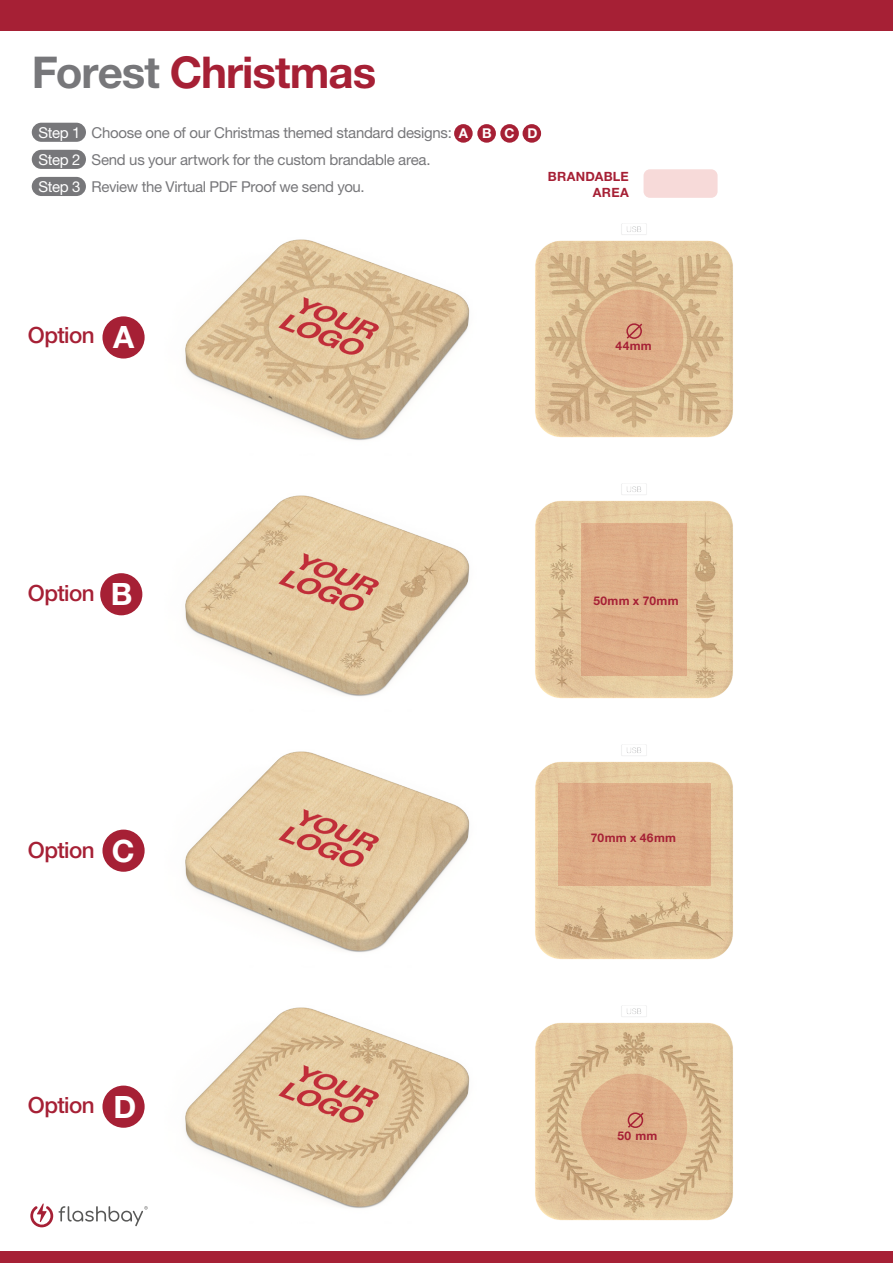
<style>
.page{position:relative;width:893px;height:1263px;background:#fff}
.page>*{position:absolute;margin:0;border:0;box-sizing:border-box;transform-origin:0 0}
.t1{font:700 43.8px "Helvetica Neue LT Pro";letter-spacing:-.025em;color:#a62035}
.t2{font:700 30.75px "Helvetica Neue LT Pro";color:#fff}
.t3{font:500 22.35px "Helvetica Neue LT Pro";letter-spacing:-.025em;color:#a62035}
.t4{font:15px/27px "Helvetica Neue LT Pro";letter-spacing:-.02em;color:#77777a}
.t5{font:700 13.5px "Helvetica Neue LT Pro";color:#fff}
.t6{font:700 12.75px/15.3px "Helvetica Neue LT Pro";letter-spacing:.02em;color:#a62035;text-align:right}
.t7{font:700 12px "Helvetica Neue LT Pro";letter-spacing:.03em;color:#a62035}
.s1{color:#77777a}
.s2{color:#fff}
</style>
<div class="page">
<div style="left:32px;top:123px;width:54px;height:19px;background:#77777a;border-radius:10px"></div>
<div style="left:32px;top:150px;width:54px;height:19px;background:#77777a;border-radius:10px"></div>
<div style="left:32px;top:177px;width:54px;height:19px;background:#77777a;border-radius:10px"></div>
<div style="left:102px;top:316px;width:43px;height:42px;background:#a62035;border-radius:50%"></div>
<div style="left:102px;top:829px;width:43px;height:43px;background:#a62035;border-radius:50%"></div>
<div style="left:102px;top:1085px;width:43px;height:43px;background:#a62035;border-radius:50%"></div>
<div style="left:100px;top:573px;width:42px;height:42px;background:#a62035;border-radius:50%"></div>
<div style="left:0;top:0;width:893px;height:30px;background:#a62035"></div>
<div style="left:0;top:1251px;width:893px;height:12px;background:#a62035"></div>
<img style="left:535px;top:223px;width:198px;height:215px">
<div style="left:644px;top:169px;width:73px;height:29px;background:#f7dad9;border-radius:6px"></div>
<img style="left:535px;top:483px;width:198px;height:216px">
<div style="left:582px;top:523px;width:105px;height:153px;background:#dead87"></div>
<img style="left:535px;top:744px;width:198px;height:216px">
<div style="left:558px;top:784px;width:153px;height:102px;background:#dead87"></div>
<img style="left:535px;top:1005px;width:198px;height:216px">
<div style="left:581px;top:1074px;width:106px;height:106px;background:#dead88;border-radius:50%"></div>
<img style="left:185px;top:239px;width:285px;height:202px">
<img style="left:185px;top:495px;width:285px;height:202px">
<img style="left:185px;top:751px;width:285px;height:202px">
<img style="left:185px;top:1007px;width:285px;height:202px">
<svg style="left:585px;top:290px;width:98px;height:98px;background:#dcaf88"></svg>
<svg style="left:627px;top:1112px;width:18px;height:16px"></svg>
<div style="left:454px;top:124px;width:19px;height:19px;background:#a62035;border-radius:50%"></div>
<div style="left:477px;top:124px;width:19px;height:19px;background:#a62035;border-radius:50%"></div>
<div style="left:500px;top:124px;width:19px;height:19px;background:#a62035;border-radius:50%"></div>
<div style="left:523px;top:124px;width:18px;height:19px;background:#a62035;border-radius:50%"></div>
<svg style="left:30px;top:1203px;width:23px;height:24px"></svg>
<svg style="left:59px;top:1206px;width:89px;height:20px"></svg>
<h1 class="t1" style="left:32px;top:45px;width:346px"><span class="s1">Forest</span> Christmas</h1>
<p class="t4" style="left:39px;top:119px;width:394px"><span class="s2">Step 1<br>Step 2</span> Send us your artwork for the custom brandable area.<br><span class="s2">Step 3</span> Review the Virtual PDF Proof we send you.</p>
<p class="t4" style="left:92px;top:119px;width:362px">Choose one of our Christmas themed standard designs:</p>
<p class="t5" style="left:459px;top:125px;width:80px">ABCD</p>
<p class="t6" style="left:548px;top:169px;width:83px">BRANDABLE<br>AREA</p>
<h3 class="t3" style="left:28px;top:322px;width:68px">Option</h3>
<h2 class="t2" style="left:113px;top:317px;width:23px">A</h2>
<p class="t7" style="left:616px;top:338px;width:38px">44mm</p>
<h3 class="t3" style="left:28px;top:579px;width:68px">Option</h3>
<h2 class="t2" style="left:111px;top:575px;width:23px">B</h2>
<h3 class="t3" style="left:28px;top:836px;width:68px">Option</h3>
<h2 class="t2" style="left:112px;top:832px;width:24px">C</h2>
<p class="t7" style="left:593px;top:593px;width:87px">50mm x 70mm</p>
<p class="t7" style="left:591px;top:830px;width:87px">70mm x 46mm</p>
<h3 class="t3" style="left:28px;top:1092px;width:68px">Option</h3>
<h2 class="t2" style="left:113px;top:1087px;width:24px">D</h2>
<p class="t7" style="left:617px;top:1128px;width:41px">50 mm</p>
</div>
